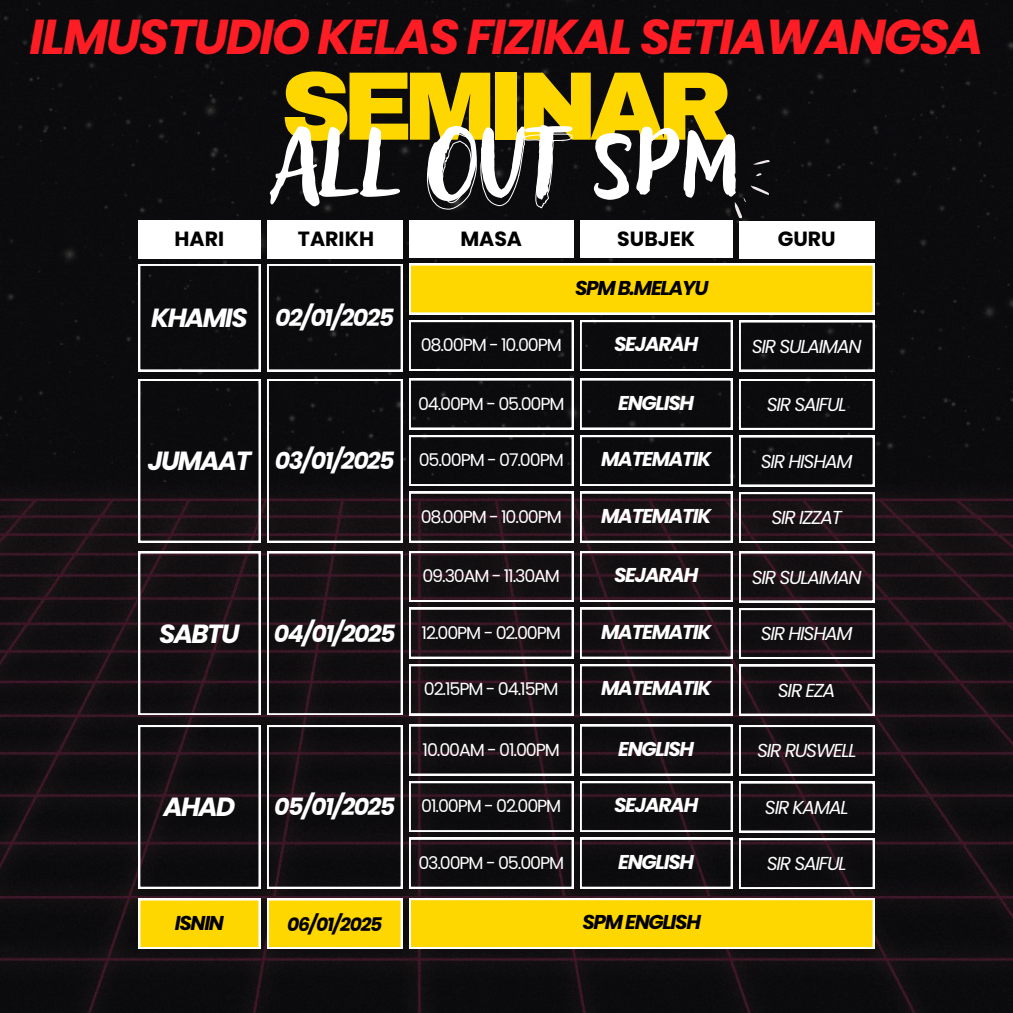
<style>
.page{position:relative;width:1013px;height:1013px;background:#fff}
.page>*{position:absolute;margin:0;border:0;box-sizing:border-box;transform-origin:0 0}
.t1{font:126.62px "Adlery Pro Blockletter";color:#fff}
.t2{font:900 97.38px "Archivo";letter-spacing:-.09em;color:#ffd700}
.t3{font:italic 700 49px "Poppins";letter-spacing:-.045em;color:#ff1d25}
.t4{font:italic 700 26.25px "Poppins";letter-spacing:-.065em;color:#fff}
.t5{font:italic 700 23.75px "Poppins";letter-spacing:-.065em;color:#fff}
.t6{font:700 20.5px "Poppins";color:#000}
.t7{font:italic 700 20px "Poppins";letter-spacing:-.065em;color:#fff}
.t8{font:italic 700 20px "Poppins";letter-spacing:-.065em;color:#000}
.t9{font:italic 18.75px "Poppins";letter-spacing:-.065em;color:#fff}
.t10{font:italic 700 18.75px "Poppins";letter-spacing:-.065em;color:#000}
.t11{font:17.5px "Poppins";letter-spacing:-.065em;color:#fff}
.s1{color:rgb(0 0 0/0)}
.s2{font-size:26.25px}
.s3{font-weight:700;font-style:italic;font-size:26.25px}
.s4{font-weight:700;font-style:italic;font-size:23.75px}
</style>
<div class="page">
<img style="left:0;top:0;width:1012px;height:1012px">
<svg style="left:426px;top:132px;width:147px;height:78px"></svg>
<svg style="left:753px;top:155px;width:17px;height:23px"></svg>
<svg style="left:138px;top:221px;width:122px;height:37px"></svg>
<div style="left:267px;top:221px;width:135px;height:38px;background:#fff"></div>
<svg style="left:409px;top:220px;width:164px;height:38px"></svg>
<div style="left:739px;top:221px;width:135px;height:38px;background:#fff"></div>
<svg style="left:580px;top:185px;width:294px;height:73px"></svg>
<svg style="left:409px;top:264px;width:465px;height:50px"></svg>
<svg style="left:138px;top:264px;width:122px;height:107px"></svg>
<svg style="left:267px;top:264px;width:135px;height:107px"></svg>
<svg style="left:409px;top:320px;width:164px;height:51px"></svg>
<svg style="left:739px;top:321px;width:135px;height:50px"></svg>
<svg style="left:580px;top:320px;width:152px;height:51px"></svg>
<svg style="left:409px;top:379px;width:164px;height:50px"></svg>
<svg style="left:739px;top:379px;width:135px;height:50px"></svg>
<svg style="left:580px;top:379px;width:152px;height:50px"></svg>
<svg style="left:138px;top:379px;width:122px;height:163px"></svg>
<svg style="left:267px;top:379px;width:135px;height:163px"></svg>
<svg style="left:409px;top:435px;width:164px;height:51px"></svg>
<svg style="left:739px;top:436px;width:135px;height:50px"></svg>
<svg style="left:580px;top:435px;width:152px;height:51px"></svg>
<svg style="left:409px;top:492px;width:164px;height:50px"></svg>
<svg style="left:739px;top:492px;width:135px;height:51px"></svg>
<svg style="left:580px;top:492px;width:152px;height:50px"></svg>
<svg style="left:409px;top:551px;width:164px;height:51px"></svg>
<svg style="left:739px;top:551px;width:135px;height:51px"></svg>
<svg style="left:580px;top:551px;width:152px;height:51px"></svg>
<svg style="left:138px;top:551px;width:122px;height:164px"></svg>
<svg style="left:267px;top:551px;width:135px;height:164px"></svg>
<svg style="left:409px;top:608px;width:164px;height:50px"></svg>
<svg style="left:739px;top:608px;width:135px;height:51px"></svg>
<svg style="left:580px;top:608px;width:152px;height:50px"></svg>
<svg style="left:409px;top:664px;width:164px;height:51px"></svg>
<svg style="left:739px;top:665px;width:135px;height:50px"></svg>
<svg style="left:580px;top:664px;width:152px;height:51px"></svg>
<svg style="left:409px;top:724px;width:164px;height:51px"></svg>
<svg style="left:739px;top:725px;width:135px;height:50px"></svg>
<svg style="left:580px;top:724px;width:152px;height:51px"></svg>
<svg style="left:138px;top:725px;width:122px;height:163px"></svg>
<svg style="left:267px;top:725px;width:135px;height:163px"></svg>
<svg style="left:409px;top:781px;width:164px;height:51px"></svg>
<svg style="left:739px;top:781px;width:135px;height:51px"></svg>
<svg style="left:580px;top:781px;width:152px;height:51px"></svg>
<svg style="left:409px;top:838px;width:164px;height:50px"></svg>
<svg style="left:739px;top:838px;width:135px;height:50px"></svg>
<svg style="left:580px;top:838px;width:152px;height:50px"></svg>
<svg style="left:138px;top:898px;width:122px;height:50px"></svg>
<svg style="left:267px;top:898px;width:135px;height:50px"></svg>
<svg style="left:409px;top:898px;width:465px;height:50px"></svg>
<h3 class="t3" style="left:29px;top:3px;width:955px">ILMUSTUDIO KELAS FIZIKAL SETIAWANGSA</h3>
<h2 class="t2" style="left:280px;top:54px;width:453px">SEMINAR</h2>
<h1 class="t1" style="left:271px;top:77px;width:472px">ALL <span class="s1">OUT</span> SPM</h1>
<p class="t6" style="left:174px;top:225px;width:51px">HARI</p>
<p class="t6" style="left:298px;top:225px;width:78px">TARIKH</p>
<p class="t6" style="left:460px;top:224px;width:63px">MASA</p>
<p class="t6" style="left:617px;top:224px;width:79px">SUBJEK</p>
<p class="t6" style="left:777px;top:225px;width:60px">GURU</p>
<p class="t8" style="left:575px;top:274px;width:135px">SPM B.MELAYU</p>
<h3 class="t5" style="left:151px;top:301px;width:245px"><span class="s2">KHAMIS</span> 02/01/2025</h3>
<p class="t11" style="left:420px;top:333px;width:143px">08.00PM - 10.00PM</p>
<p class="t7" style="left:614px;top:330px;width:86px">SEJARAH</p>
<p class="t9" style="left:751px;top:333px;width:111px">SIR SULAIMAN</p>
<p class="t11" style="left:418px;top:391px;width:148px">04.00PM - 05.00PM</p>
<p class="t7" style="left:618px;top:389px;width:77px">ENGLISH</p>
<p class="t9" style="left:766px;top:391px;width:81px">SIR SAIFUL</p>
<p class="t11" style="left:148px;top:448px;width:417px"><span class="s3">JUMAAT</span> <span class="s4">03/01/2025</span> 05.00PM - 07.00PM</p>
<p class="t7" style="left:601px;top:445px;width:112px">MATEMATIK</p>
<p class="t9" style="left:760px;top:448px;width:93px">SIR HISHAM</p>
<p class="t11" style="left:420px;top:504px;width:143px">08.00PM - 10.00PM</p>
<p class="t7" style="left:601px;top:502px;width:112px">MATEMATIK</p>
<p class="t9" style="left:771px;top:504px;width:72px">SIR IZZAT</p>
<p class="t11" style="left:422px;top:564px;width:139px">09.30AM - 11.30AM</p>
<p class="t7" style="left:614px;top:561px;width:86px">SEJARAH</p>
<p class="t9" style="left:751px;top:564px;width:111px">SIR SULAIMAN</p>
<h3 class="t4" style="left:159px;top:615px;width:82px">SABTU</h3>
<p class="t11" style="left:274px;top:620px;width:288px"><span class="s4">04/01/2025</span> 12.00PM - 02.00PM</p>
<p class="t7" style="left:601px;top:618px;width:112px">MATEMATIK</p>
<p class="t9" style="left:760px;top:620px;width:93px">SIR HISHAM</p>
<p class="t11" style="left:424px;top:677px;width:136px">02.15PM - 04.15PM</p>
<p class="t7" style="left:601px;top:674px;width:112px">MATEMATIK</p>
<p class="t9" style="left:778px;top:677px;width:59px">SIR EZA</p>
<p class="t11" style="left:422px;top:737px;width:139px">10.00AM - 01.00PM</p>
<p class="t7" style="left:618px;top:734px;width:77px">ENGLISH</p>
<p class="t9" style="left:757px;top:737px;width:101px">SIR RUSWELL</p>
<h3 class="t4" style="left:163px;top:788px;width:73px">AHAD</h3>
<p class="t11" style="left:274px;top:794px;width:288px"><span class="s4">05/01/2025</span> 01.00PM - 02.00PM</p>
<p class="t7" style="left:614px;top:791px;width:86px">SEJARAH</p>
<p class="t9" style="left:765px;top:794px;width:85px">SIR KAMAL</p>
<p class="t11" style="left:418px;top:850px;width:147px">03.00PM - 05.00PM</p>
<p class="t7" style="left:618px;top:848px;width:77px">ENGLISH</p>
<p class="t9" style="left:766px;top:850px;width:81px">SIR SAIFUL</p>
<p class="t8" style="left:175px;top:908px;width:51px">ISNIN</p>
<p class="t10" style="left:287px;top:910px;width:97px">06/01/2025</p>
<p class="t8" style="left:582px;top:908px;width:120px">SPM ENGLISH</p>
</div>
